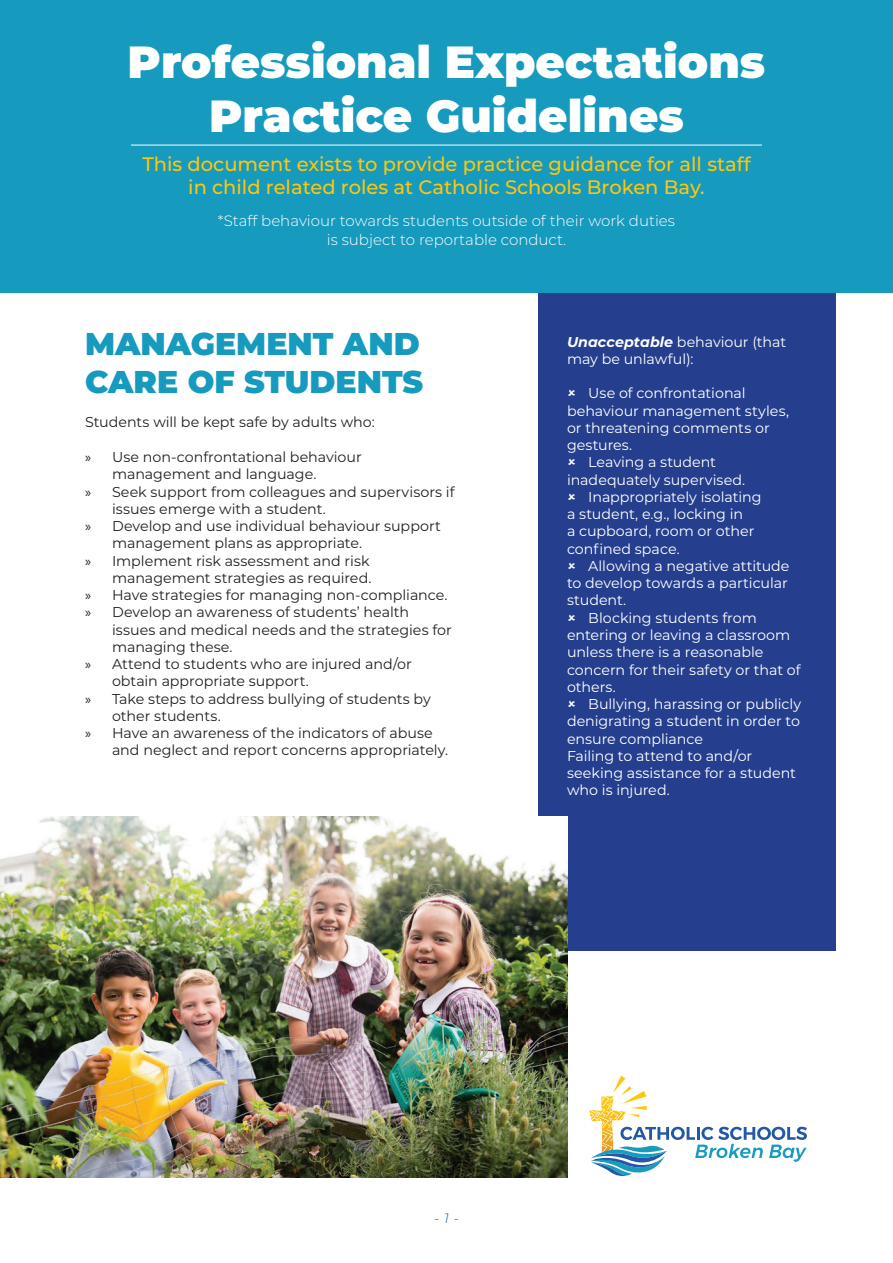
<style>
.page{position:relative;width:893px;height:1263px;background:#fff}
.page>*{position:absolute;margin:0;border:0;box-sizing:border-box;transform-origin:0 0}
.t1{font:900 45px/54px "Montserrat";color:#fff;text-align:center}
.t2{font:900 31.5px/37.8px "Montserrat";color:#169abd}
.t3{font:500 19.5px/23.4px "Montserrat";color:#fec70c;text-align:center}
.t4{font:300 15px/19.5px "Montserrat";color:#fff;text-align:center}
.t5{font:14.25px "Montserrat";color:#231f20}
.t6{font:14.25px/17.2px "Montserrat";color:#fff}
.t7{font:italic 300 13.5px "Montserrat";color:#2056a6}
.s1{font-family:"Myriad Pro"}
.s2{font-weight:700;font-style:italic}
</style>
<div class="page">
<svg style="left:589px;top:1076px;width:218px;height:100px"></svg>
<div style="left:538px;top:283px;width:298px;height:668px;background:#253f8e"></div>
<div style="left:0;top:0;width:893px;height:293px;background:#169abd"></div>
<hr style="left:131px;top:145px;width:631px;height:1px;background:#fff">
<img style="left:0;top:816px;width:567px;height:362px">
<h1 class="t1" style="left:128px;top:32px;width:639px">Professional Expectations<br>Practice Guidelines</h1>
<h3 class="t3" style="left:142px;top:151px;width:610px">This document exists to provide practice guidance for all staff in child related roles at Catholic Schools Broken Bay.</h3>
<p class="t4" style="left:218px;top:210px;width:459px">*Staff behaviour towards students outside of their work duties is subject to reportable conduct.</p>
<h2 class="t2" style="left:85px;top:323px;width:340px">MANAGEMENT AND<br>CARE OF STUDENTS</h2>
<p class="t5" style="left:85px;top:413px;width:291px">Students will be kept safe by adults who:</p>
<p class="t5" style="left:85px;top:447px;width:278px"><span class="s1">»</span> Use non-confrontational behaviour</p>
<p class="t5" style="left:112px;top:464px;width:206px">management and language.</p>
<p class="t5" style="left:85px;top:482px;width:371px"><span class="s1">»</span> Seek support from colleagues and supervisors if</p>
<p class="t5" style="left:112px;top:499px;width:215px">issues emerge with a student.</p>
<p class="t5" style="left:85px;top:516px;width:357px"><span class="s1">»</span> Develop and use individual behaviour support</p>
<p class="t5" style="left:112px;top:533px;width:252px">management plans as appropriate.</p>
<p class="t5" style="left:85px;top:551px;width:286px"><span class="s1">»</span> Implement risk assessment and risk</p>
<p class="t5" style="left:112px;top:568px;width:261px">management strategies as required.</p>
<p class="t5" style="left:85px;top:585px;width:364px"><span class="s1">»</span> Have strategies for managing non-compliance.</p>
<p class="t5" style="left:85px;top:602px;width:326px"><span class="s1">»</span> Develop an awareness of students’ health</p>
<p class="t5" style="left:112px;top:620px;width:341px">issues and medical needs and the strategies for</p>
<p class="t5" style="left:112px;top:637px;width:122px">managing these.</p>
<p class="t5" style="left:85px;top:654px;width:328px"><span class="s1">»</span> Attend to students who are injured and/or</p>
<p class="t5" style="left:112px;top:671px;width:198px">obtain appropriate support.</p>
<p class="t5" style="left:85px;top:689px;width:347px"><span class="s1">»</span> Take steps to address bullying of students by</p>
<p class="t5" style="left:112px;top:706px;width:110px">other students.</p>
<p class="t5" style="left:85px;top:723px;width:349px"><span class="s1">»</span> Have an awareness of the indicators of abuse</p>
<p class="t5" style="left:112px;top:740px;width:337px">and neglect and report concerns appropriately.</p>
<p class="t6" style="left:567px;top:332px;width:221px"><span class="s2">Unacceptable</span> behaviour (that may be unlawful):</p>
<p class="t6" style="left:588px;top:384px;width:159px">Use of confrontational</p>
<p class="t6" style="left:567px;top:401px;width:224px">behaviour management styles,</p>
<p class="t6" style="left:567px;top:419px;width:204px">or threatening comments or</p>
<p class="t6" style="left:567px;top:436px;width:67px">gestures.</p>
<p class="t6" style="left:588px;top:453px;width:129px">Leaving a student</p>
<p class="t6" style="left:567px;top:470px;width:180px">inadequately supervised.</p>
<p class="t6" style="left:588px;top:488px;width:175px">Inappropriately isolating</p>
<p class="t6" style="left:567px;top:505px;width:178px">a student, e.g., locking in</p>
<p class="t6" style="left:567px;top:522px;width:189px">a cupboard, room or other</p>
<p class="t6" style="left:567px;top:539px;width:114px">confined space.</p>
<p class="t6" style="left:588px;top:557px;width:203px">Allowing a negative attitude</p>
<p class="t6" style="left:567px;top:574px;width:222px">to develop towards a particular</p>
<p class="t6" style="left:567px;top:591px;width:61px">student.</p>
<p class="t6" style="left:588px;top:608px;width:170px">Blocking students from</p>
<p class="t6" style="left:567px;top:626px;width:225px">entering or leaving a classroom</p>
<p class="t6" style="left:567px;top:643px;width:198px">unless there is a reasonable</p>
<p class="t6" style="left:567px;top:660px;width:235px">concern for their safety or that of</p>
<p class="t6" style="left:567px;top:677px;width:50px">others.</p>
<p class="t6" style="left:588px;top:695px;width:214px">Bullying, harassing or publicly</p>
<p class="t6" style="left:567px;top:712px;width:234px">denigrating a student in order to</p>
<p class="t6" style="left:567px;top:729px;width:138px">ensure compliance</p>
<p class="t6" style="left:567px;top:747px;width:187px">Failing to attend to and/or</p>
<p class="t6" style="left:567px;top:764px;width:230px">seeking assistance for a student</p>
<p class="t6" style="left:567px;top:781px;width:104px">who is injured.</p>
<p class="t7" style="left:434px;top:1209px;width:26px">- 1 -</p>
</div>
